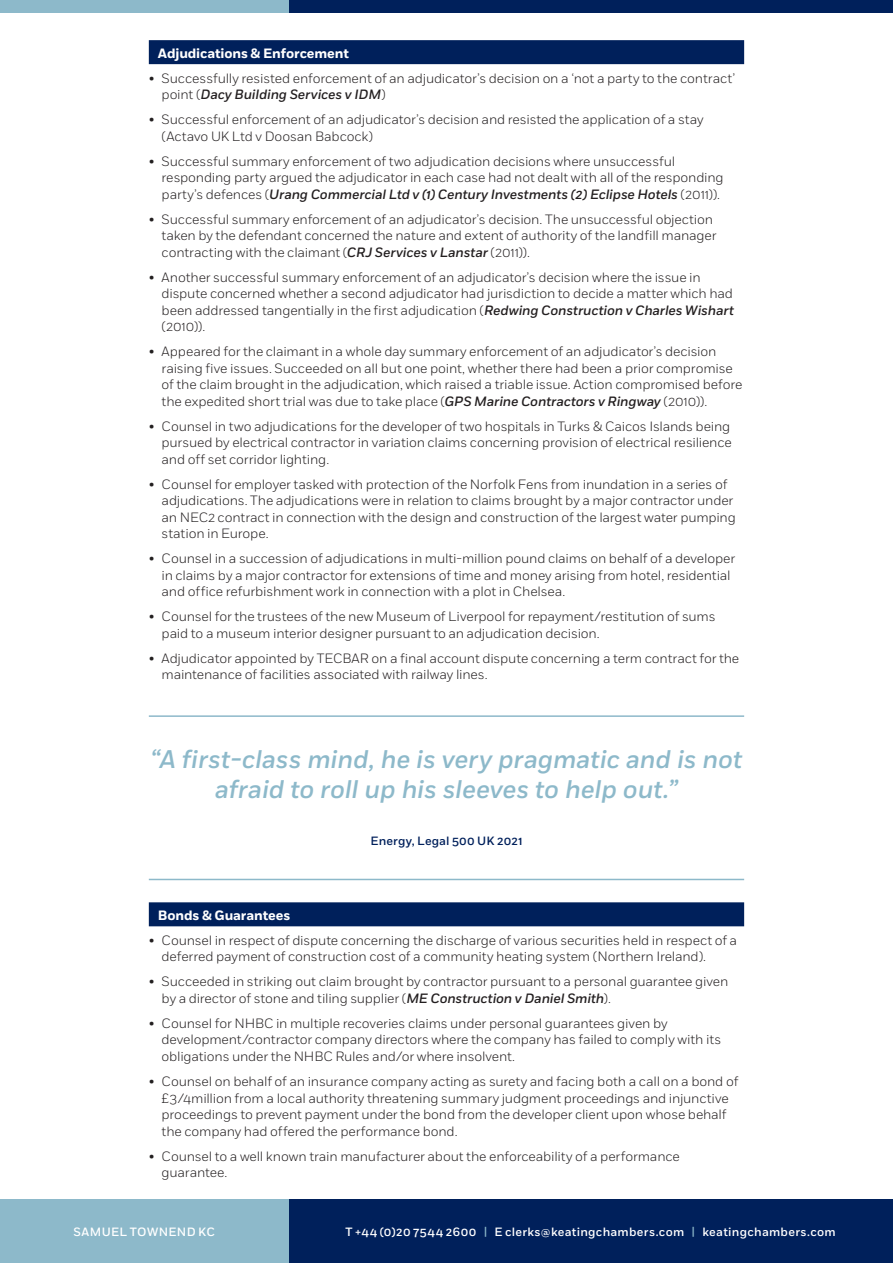
<style>
.page{position:relative;width:893px;height:1263px;background:#fff}
.page>*{position:absolute;margin:0;border:0;box-sizing:border-box;transform-origin:0 0}
.t1{font:italic 500 25.5px/30px "Fort";letter-spacing:-.005em;color:#8db9ca;text-align:center}
.t2{font:300 13.5px/16.5px "Fort";letter-spacing:-.01em;color:#231f20}
.t3{font:700 13.5px "Fort";letter-spacing:-.01em;color:#fff}
.t4{font:500 12px "Fort";letter-spacing:.025em;color:#fff}
.t5{font:500 12px "Fort";letter-spacing:.015em;color:#00205b}
.s1{font-weight:500;font-style:italic}
.s2{color:#8db9ca}
</style>
<div class="page">
<div style="left:288px;top:1199px;width:605px;height:64px;background:#00205b"></div>
<div style="left:0;top:1199px;width:288px;height:64px;background:#8db9ca"></div>
<div style="left:289px;top:0;width:604px;height:13px;background:#00205b"></div>
<div style="left:0;top:0;width:289px;height:13px;background:#8db9ca"></div>
<div style="left:149px;top:40px;width:595px;height:24px;background:#00205b"></div>
<hr style="left:149px;top:715px;width:595px;height:2px;background:#8db9ca">
<hr style="left:149px;top:879px;width:595px;height:1px;background:#8db9ca">
<div style="left:149px;top:902px;width:595px;height:24px;background:#00205b"></div>
<p class="t3" style="left:158px;top:45px;width:193px">Adjudications &amp; Enforcement</p>
<p class="t2" style="left:162px;top:70px;width:575px;text-indent:-13px">• Successfully resisted enforcement of an adjudicator’s decision on a ‘not a party to the contract’ point (<span class="s1">Dacy Building Services v IDM</span>)</p>
<p class="t2" style="left:162px;top:111px;width:544px;text-indent:-13px">• Successful enforcement of an adjudicator’s decision and resisted the application of a stay (Actavo UK Ltd v Doosan Babcock)</p>
<p class="t2" style="left:162px;top:153px;width:564px;text-indent:-13px">• Successful summary enforcement of two adjudication decisions where unsuccessful responding party argued the adjudicator in each case had not dealt with all of the responding party’s defences (<span class="s1">Urang Commercial Ltd v (1) Century Investments (2) Eclipse Hotels</span> (2011)).</p>
<p class="t2" style="left:162px;top:211px;width:556px;text-indent:-13px">• Successful summary enforcement of an adjudicator’s decision. The unsuccessful objection taken by the defendant concerned the nature and extent of authority of the landfill manager contracting with the claimant (<span class="s1">CRJ Services v Lanstar</span> (2011)).</p>
<p class="t2" style="left:162px;top:269px;width:574px;text-indent:-13px">• Another successful summary enforcement of an adjudicator’s decision where the issue in dispute concerned whether a second adjudicator had jurisdiction to decide a matter which had been addressed tangentially in the first adjudication (<span class="s1">Redwing Construction v Charles Wishart </span>(2010)).</p>
<p class="t2" style="left:162px;top:343px;width:582px;text-indent:-13px">• Appeared for the claimant in a whole day summary enforcement of an adjudicator’s decision raising five issues. Succeeded on all but one point, whether there had been a prior compromise of the claim brought in the adjudication, which raised a triable issue. Action compromised before the expedited short trial was due to take place (<span class="s1">GPS Marine Contractors v Ringway</span> (2010)).</p>
<p class="t2" style="left:162px;top:418px;width:572px;text-align:justify;text-indent:-13px">• Counsel in two adjudications for the developer of two hospitals in Turks &amp; Caicos Islands being pursued by electrical contractor in variation claims concerning provision of electrical resilience and off set corridor lighting.</p>
<p class="t2" style="left:162px;top:476px;width:576px;text-indent:-13px">• Counsel for employer tasked with protection of the Norfolk Fens from inundation in a series of adjudications. The adjudications were in relation to claims brought by a major contractor under an NEC2 contract in connection with the design and construction of the largest water pumping station in Europe.</p>
<p class="t2" style="left:162px;top:550px;width:575px;text-indent:-13px">• Counsel in a succession of adjudications in multi-million pound claims on behalf of a developer in claims by a major contractor for extensions of time and money arising from hotel, residential and office refurbishment work in connection with a plot in Chelsea.</p>
<p class="t2" style="left:162px;top:608px;width:555px;text-indent:-13px">• Counsel for the trustees of the new Museum of Liverpool for repayment/restitution of sums paid to a museum interior designer pursuant to an adjudication decision.</p>
<p class="t2" style="left:162px;top:650px;width:579px;text-indent:-13px">• Adjudicator appointed by TECBAR on a final account dispute concerning a term contract for the maintenance of facilities associated with railway lines.</p>
<p class="t1" style="left:150px;top:745px;width:593px">“A first-class mind, he is very pragmatic and is not afraid to roll up his sleeves to help out.”</p>
<p class="t5" style="left:371px;top:833px;width:153px">Energy, Legal 500 UK 2021</p>
<p class="t3" style="left:158px;top:907px;width:134px">Bonds &amp; Guarantees</p>
<p class="t2" style="left:162px;top:932px;width:577px;text-indent:-13px">• Counsel in respect of dispute concerning the discharge of various securities held in respect of a deferred payment of construction cost of a community heating system (Northern Ireland).</p>
<p class="t2" style="left:162px;top:973px;width:568px;text-indent:-13px">• Succeeded in striking out claim brought by contractor pursuant to a personal guarantee given by a director of stone and tiling supplier (<span class="s1">ME Construction v Daniel Smith</span>).</p>
<p class="t2" style="left:162px;top:1015px;width:561px;text-indent:-13px">• Counsel for NHBC in multiple recoveries claims under personal guarantees given by development/contractor company directors where the company has failed to comply with its obligations under the NHBC Rules and/or where insolvent.</p>
<p class="t2" style="left:162px;top:1073px;width:578px;text-indent:-13px">• Counsel on behalf of an insurance company acting as surety and facing both a call on a bond of £3/4million from a local authority threatening summary judgment proceedings and injunctive proceedings to prevent payment under the bond from the developer client upon whose behalf the company had offered the performance bond.</p>
<p class="t2" style="left:162px;top:1147px;width:520px;text-indent:-13px">• Counsel to a well known train manufacturer about the enforceability of a performance guarantee.</p>
<p class="t4" style="left:73px;top:1224px;width:143px">SAMUEL TOWNEND KC</p>
<p class="t4" style="left:345px;top:1224px;width:492px">T +44 (0)20 7544 2600 <span class="s2">|</span> E clerks@keatingchambers.com <span class="s2">|</span> keatingchambers.com</p>
</div>
